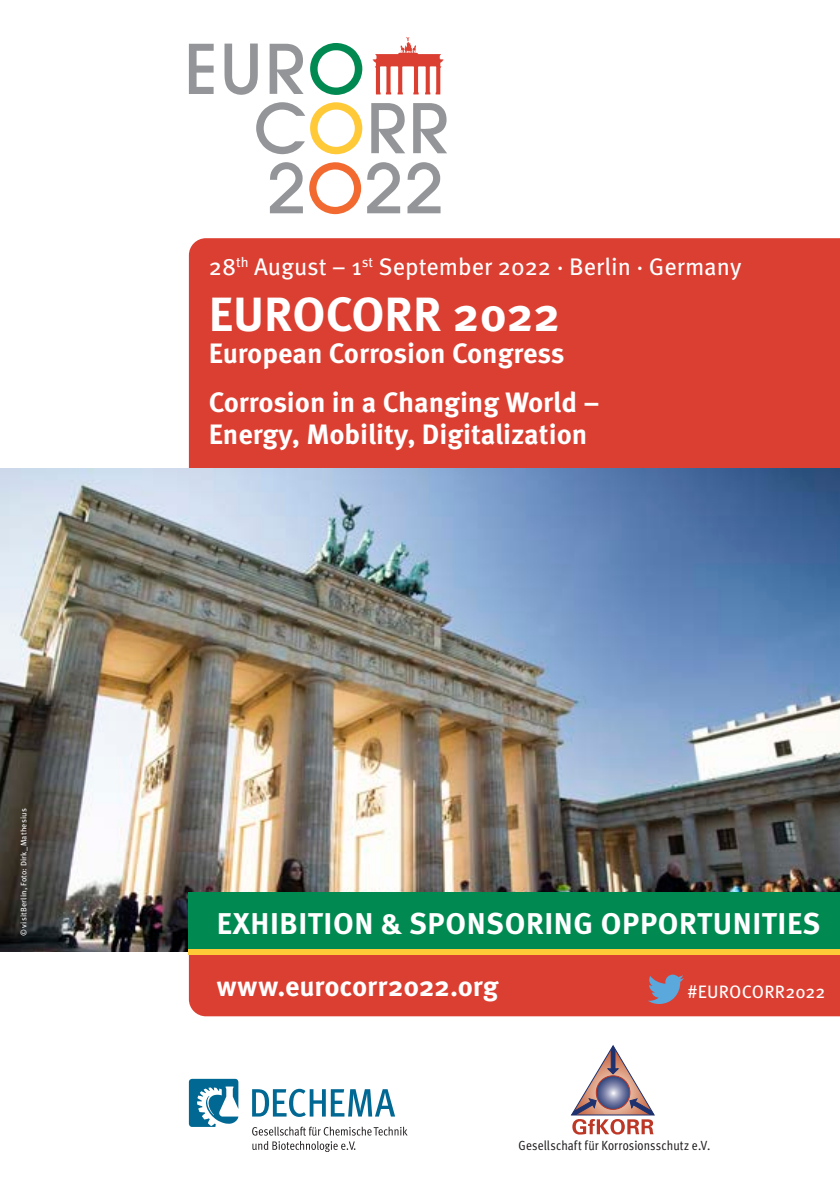
<style>
.page{position:relative;width:840px;height:1191px;background:#fff}
.page>*{position:absolute;margin:0;border:0;box-sizing:border-box;transform-origin:0 0}
.t1{font:700 48px "Meta OT";color:#fff}
.t2{font:700 30px "Meta OT";letter-spacing:.02em;color:#fff}
.t3{font:700 28px/49px "Meta OT";color:#fff}
.t4{font:24px "Meta OT";color:#fff}
.t5{font:18px "Meta OT";letter-spacing:.01em;color:#fff}
.t6{font:condensed 13.2px "Meta OT";letter-spacing:.01em;color:#231f20}
.t7{font:8px "Meta OT";letter-spacing:.025em;color:#fff}
</style>
<div class="page">
<div style="left:189px;top:238px;width:650px;height:778px;background:#db3f32"></div>
<img style="left:0;top:468px;width:839px;height:483px">
<svg style="left:189px;top:1078px;width:49px;height:49px"></svg>
<svg style="left:252px;top:1088px;width:143px;height:29px"></svg>
<svg style="left:252px;top:1126px;width:155px;height:9px"></svg>
<svg style="left:252px;top:1141px;width:103px;height:11px"></svg>
<svg style="left:570px;top:1045px;width:85px;height:89px"></svg>
<svg style="left:596px;top:1075px;width:33px;height:34px"></svg>
<div style="left:595px;top:1075px;width:34px;height:34px;border:1px solid #bd3726;border-radius:50%"></div>
<svg style="left:372px;top:37px;width:71px;height:57px"></svg>
<svg style="left:310px;top:43px;width:52px;height:52px"></svg>
<svg style="left:189px;top:44px;width:114px;height:51px"></svg>
<svg style="left:367px;top:162px;width:73px;height:51px"></svg>
<svg style="left:309px;top:162px;width:52px;height:52px"></svg>
<svg style="left:270px;top:162px;width:33px;height:51px"></svg>
<svg style="left:371px;top:103px;width:76px;height:50px"></svg>
<svg style="left:256px;top:102px;width:106px;height:52px"></svg>
<div style="left:189px;top:892px;width:650px;height:56px;background:#008a52"></div>
<div style="left:189px;top:948px;width:650px;height:6px;background:#ffc938"></div>
<svg style="left:647px;top:974px;width:36px;height:30px"></svg>
<p class="t7" style="left:19px;top:936px;width:129px;rotate:-90deg">© visitBerlin, Foto: Dirk_Mathesius</p>
<p class="t4" style="left:209px;top:253px;width:534px">28<sup>th</sup> August – 1<sup>st</sup> September 2022 · Berlin · Germany</p>
<h1 class="t1" style="left:209px;top:286px;width:353px">EUROCORR 2022</h1>
<p class="t3" style="left:209px;top:330px;width:392px">European Corrosion Congress<br>Corrosion in a Changing World –</p>
<p class="t3" style="left:209px;top:411px;width:380px">Energy, Mobility, Digitalization</p>
<p class="t2" style="left:217px;top:906px;width:604px">EXHIBITION &amp; SPONSORING OPPORTUNITIES</p>
<p class="t3" style="left:217px;top:962px;width:283px">www.eurocorr2022.org</p>
<p class="t5" style="left:687px;top:981px;width:139px">#EUROCORR2022</p>
<p class="t6" style="left:518px;top:1137px;width:193px">Gesellschaft für Korrosionsschutz e.V.</p>
</div>
